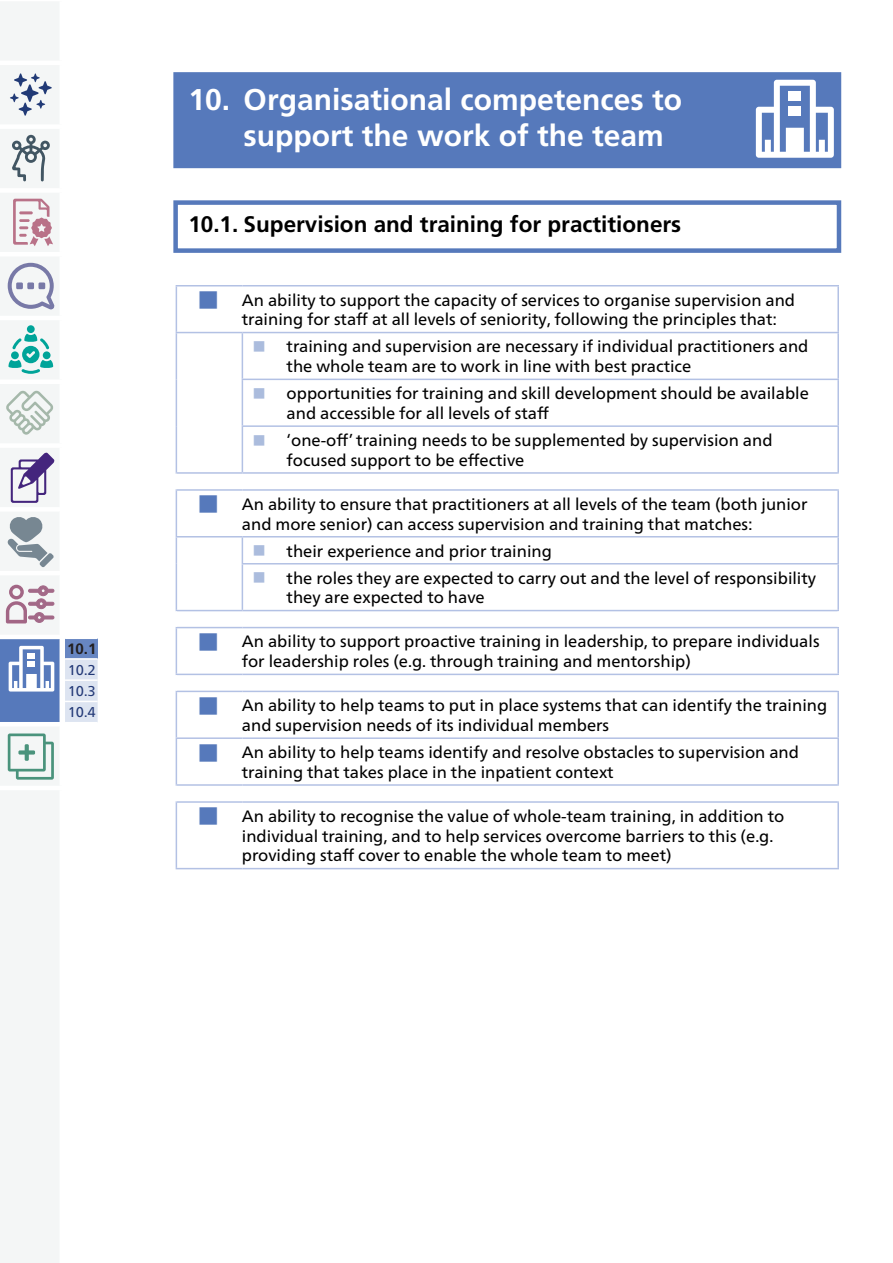
<style>
.page{position:relative;width:893px;height:1263px;background:#fff}
.page>*{position:absolute;margin:0;border:0;box-sizing:border-box;transform-origin:0 0}
.t1{font:700 30px/36px "Frutiger LT Pro";color:#fff}
.t2{font:700 22.5px "Frutiger LT Pro";color:#000}
.t3{font:16.5px/19.8px "Frutiger Neue LT Pro";color:#000}
.Nav_bar_black_bold_1{font:700 15px "Frutiger LT Pro";color:#231f20}
.Nav_bar_10{font:14.25px "Frutiger Neue LT Pro";color:#233977}
</style>
<div class="page">
<div style="left:0;top:2px;width:59px;height:1261px;background:#f4f6f6"></div>
<div style="left:0;top:637px;width:62px;height:87px;background:#5679bb"></div>
<hr style="left:0;top:61px;width:64px;height:4px;background:#fff">
<div style="left:0;top:124px;width:64px;height:5px;background:#fff"></div>
<div style="left:0;top:188px;width:64px;height:5px;background:#fff"></div>
<hr style="left:0;top:252px;width:64px;height:4px;background:#fff">
<hr style="left:0;top:316px;width:64px;height:4px;background:#fff">
<div style="left:0;top:379px;width:64px;height:5px;background:#fff"></div>
<div style="left:0;top:443px;width:64px;height:5px;background:#fff"></div>
<div style="left:0;top:507px;width:64px;height:5px;background:#fff"></div>
<hr style="left:0;top:571px;width:64px;height:4px;background:#fff">
<hr style="left:0;top:635px;width:64px;height:4px;background:#fff">
<hr style="left:0;top:722px;width:64px;height:4px;background:#fff">
<hr style="left:0;top:786px;width:64px;height:4px;background:#fff">
<svg style="left:11px;top:453px;width:43px;height:50px"></svg>
<svg style="left:10px;top:73px;width:42px;height:43px"></svg>
<svg style="left:12px;top:135px;width:38px;height:46px"></svg>
<svg style="left:8px;top:733px;width:46px;height:47px"></svg>
<svg style="left:13px;top:199px;width:40px;height:47px"></svg>
<svg style="left:8px;top:263px;width:46px;height:46px"></svg>
<div style="left:16px;top:282px;width:7px;height:7px;background:#7879a7"></div>
<div style="left:27px;top:282px;width:7px;height:7px;background:#7879a7"></div>
<div style="left:39px;top:282px;width:6px;height:7px;background:#7879a7"></div>
<div style="left:27px;top:325px;width:8px;height:8px;background:#00a499;border-radius:50%"></div>
<svg style="left:8px;top:334px;width:45px;height:40px"></svg>
<div style="left:60px;top:491px;width:5px;height:240px;background:#fff"></div>
<svg style="left:6px;top:391px;width:47px;height:44px"></svg>
<svg style="left:8px;top:517px;width:46px;height:50px"></svg>
<svg style="left:6px;top:585px;width:48px;height:38px"></svg>
<svg style="left:9px;top:646px;width:45px;height:45px"></svg>
<div style="left:173px;top:72px;width:668px;height:96px;background:#5679bb;border:4px solid #5679bb"></div>
<div style="left:173px;top:200px;width:668px;height:53px;border:4px solid #5679bb"></div>
<hr style="left:176px;top:285px;width:66px;height:1px;background:#b3c1e4">
<hr style="left:176px;top:286px;width:1px;height:46px;background:#b3c1e4">
<hr style="left:242px;top:285px;width:597px;height:1px;background:#b3c1e4">
<hr style="left:837px;top:286px;width:2px;height:46px;background:#b3c1e4">
<hr style="left:176px;top:332px;width:66px;height:1px;background:#b3c1e4">
<hr style="left:176px;top:333px;width:1px;height:46px;background:#b3c1e4">
<hr style="left:242px;top:332px;width:597px;height:1px;background:#b3c1e4">
<hr style="left:242px;top:333px;width:1px;height:46px;background:#b3c1e4">
<hr style="left:837px;top:333px;width:2px;height:46px;background:#b3c1e4">
<hr style="left:176px;top:379px;width:1px;height:47px;background:#b3c1e4">
<hr style="left:242px;top:379px;width:597px;height:1px;background:#b3c1e4">
<hr style="left:242px;top:380px;width:1px;height:45px;background:#b3c1e4">
<hr style="left:837px;top:380px;width:2px;height:45px;background:#b3c1e4">
<hr style="left:176px;top:426px;width:1px;height:46px;background:#b3c1e4">
<hr style="left:242px;top:425px;width:597px;height:2px;background:#b3c1e4">
<hr style="left:242px;top:427px;width:1px;height:45px;background:#b3c1e4">
<hr style="left:837px;top:427px;width:2px;height:45px;background:#b3c1e4">
<hr style="left:176px;top:489px;width:66px;height:2px;background:#b3c1e4">
<hr style="left:176px;top:491px;width:1px;height:45px;background:#b3c1e4">
<hr style="left:242px;top:489px;width:597px;height:2px;background:#b3c1e4">
<hr style="left:837px;top:491px;width:2px;height:45px;background:#b3c1e4">
<hr style="left:176px;top:536px;width:66px;height:1px;background:#b3c1e4">
<svg style="left:176px;top:537px;width:1px;height:27px"></svg>
<hr style="left:242px;top:536px;width:597px;height:1px;background:#b3c1e4">
<svg style="left:242px;top:537px;width:1px;height:26px"></svg>
<hr style="left:837px;top:537px;width:2px;height:26px;background:#b3c1e4">
<hr style="left:176px;top:564px;width:1px;height:46px;background:#b3c1e4">
<hr style="left:242px;top:563px;width:597px;height:1px;background:#b3c1e4">
<hr style="left:242px;top:564px;width:1px;height:46px;background:#b3c1e4">
<hr style="left:837px;top:564px;width:2px;height:46px;background:#b3c1e4">
<hr style="left:176px;top:628px;width:1px;height:46px;background:#b3c1e4">
<hr style="left:837px;top:628px;width:2px;height:46px;background:#b3c1e4">
<hr style="left:176px;top:692px;width:1px;height:45px;background:#b3c1e4">
<hr style="left:837px;top:692px;width:2px;height:45px;background:#b3c1e4">
<hr style="left:176px;top:737px;width:66px;height:2px;background:#b3c1e4">
<hr style="left:176px;top:739px;width:1px;height:45px;background:#b3c1e4">
<hr style="left:242px;top:737px;width:597px;height:2px;background:#b3c1e4">
<hr style="left:837px;top:739px;width:2px;height:45px;background:#b3c1e4">
<hr style="left:176px;top:803px;width:1px;height:65px;background:#b3c1e4">
<hr style="left:837px;top:803px;width:2px;height:65px;background:#b3c1e4">
<hr style="left:176px;top:868px;width:66px;height:1px;background:#b3c1e4">
<hr style="left:242px;top:868px;width:597px;height:1px;background:#b3c1e4">
<hr style="left:176px;top:472px;width:66px;height:2px;background:#b3c1e4">
<hr style="left:242px;top:472px;width:597px;height:2px;background:#b3c1e4">
<hr style="left:176px;top:610px;width:66px;height:1px;background:#b3c1e4">
<hr style="left:242px;top:610px;width:597px;height:1px;background:#b3c1e4">
<hr style="left:176px;top:627px;width:66px;height:1px;background:#b3c1e4">
<hr style="left:242px;top:627px;width:597px;height:1px;background:#b3c1e4">
<hr style="left:176px;top:674px;width:66px;height:1px;background:#b3c1e4">
<hr style="left:242px;top:674px;width:597px;height:1px;background:#b3c1e4">
<hr style="left:176px;top:691px;width:66px;height:1px;background:#b3c1e4">
<hr style="left:242px;top:691px;width:597px;height:1px;background:#b3c1e4">
<hr style="left:176px;top:784px;width:66px;height:2px;background:#b3c1e4">
<hr style="left:242px;top:784px;width:597px;height:2px;background:#b3c1e4">
<hr style="left:176px;top:801px;width:66px;height:2px;background:#b3c1e4">
<hr style="left:242px;top:801px;width:597px;height:2px;background:#b3c1e4">
<svg style="left:756px;top:80px;width:78px;height:78px"></svg>
<div style="left:789px;top:107px;width:12px;height:9px;background:#fff"></div>
<div style="left:789px;top:92px;width:12px;height:9px;background:#fff"></div>
<div style="left:65px;top:638px;width:33px;height:21px;background:#6786c2"></div>
<div style="left:65px;top:660px;width:33px;height:62px;background:#dde4f1"></div>
<hr style="left:65px;top:658px;width:33px;height:2px;background:#fff">
<hr style="left:65px;top:679px;width:33px;height:2px;background:#fff">
<hr style="left:65px;top:701px;width:33px;height:1px;background:#fff">
<hr style="left:65px;top:637px;width:33px;height:2px;background:#fff">
<p class="Nav_bar_black_bold_1" style="left:67px;top:640px;width:31px">10.1</p>
<p class="Nav_bar_10" style="left:68px;top:661px;width:30px">10.2</p>
<p class="Nav_bar_10" style="left:68px;top:682px;width:30px">10.3</p>
<p class="Nav_bar_10" style="left:68px;top:704px;width:30px">10.4</p>
<p class="t1" style="left:244px;top:81px;width:440px;text-indent:-55px">10. Organisational competences to support the work of the team</p>
<p class="t2" style="left:188px;top:211px;width:494px">10.1. Supervision and training for practitioners</p>
<p class="t3" style="left:242px;top:290px;width:555px">An ability to support the capacity of services to organise supervision and training for staff at all levels of seniority, following the principles that:</p>
<p class="t3" style="left:287px;top:336px;width:523px">training and supervision are necessary if individual practitioners and the whole team are to work in line with best practice</p>
<p class="t3" style="left:287px;top:383px;width:524px">opportunities for training and skill development should be available and accessible for all levels of staff</p>
<p class="t3" style="left:287px;top:430px;width:487px">‘one-off’ training needs to be supplemented by supervision and focused support to be effective</p>
<p class="t3" style="left:242px;top:494px;width:567px">An ability to ensure that practitioners at all levels of the team (both junior and more senior) can access supervision and training that matches:</p>
<p class="t3" style="left:287px;top:541px;width:267px">their experience and prior training</p>
<p class="t3" style="left:287px;top:568px;width:531px">the roles they are expected to carry out and the level of responsibility they are expected to have</p>
<p class="t3" style="left:242px;top:631px;width:579px">An ability to support proactive training in leadership, to prepare individuals for leadership roles (e.g. through training and mentorship)</p>
<p class="t3" style="left:242px;top:695px;width:587px">An ability to help teams to put in place systems that can identify the training and supervision needs of its individual members</p>
<p class="t3" style="left:242px;top:742px;width:559px">An ability to help teams identify and resolve obstacles to supervision and training that takes place in the inpatient context</p>
<p class="t3" style="left:242px;top:806px;width:544px">An ability to recognise the value of whole-team training, in addition to individual training, and to help services overcome barriers to this (e.g. providing staff cover to enable the whole team to meet)</p>
</div>
